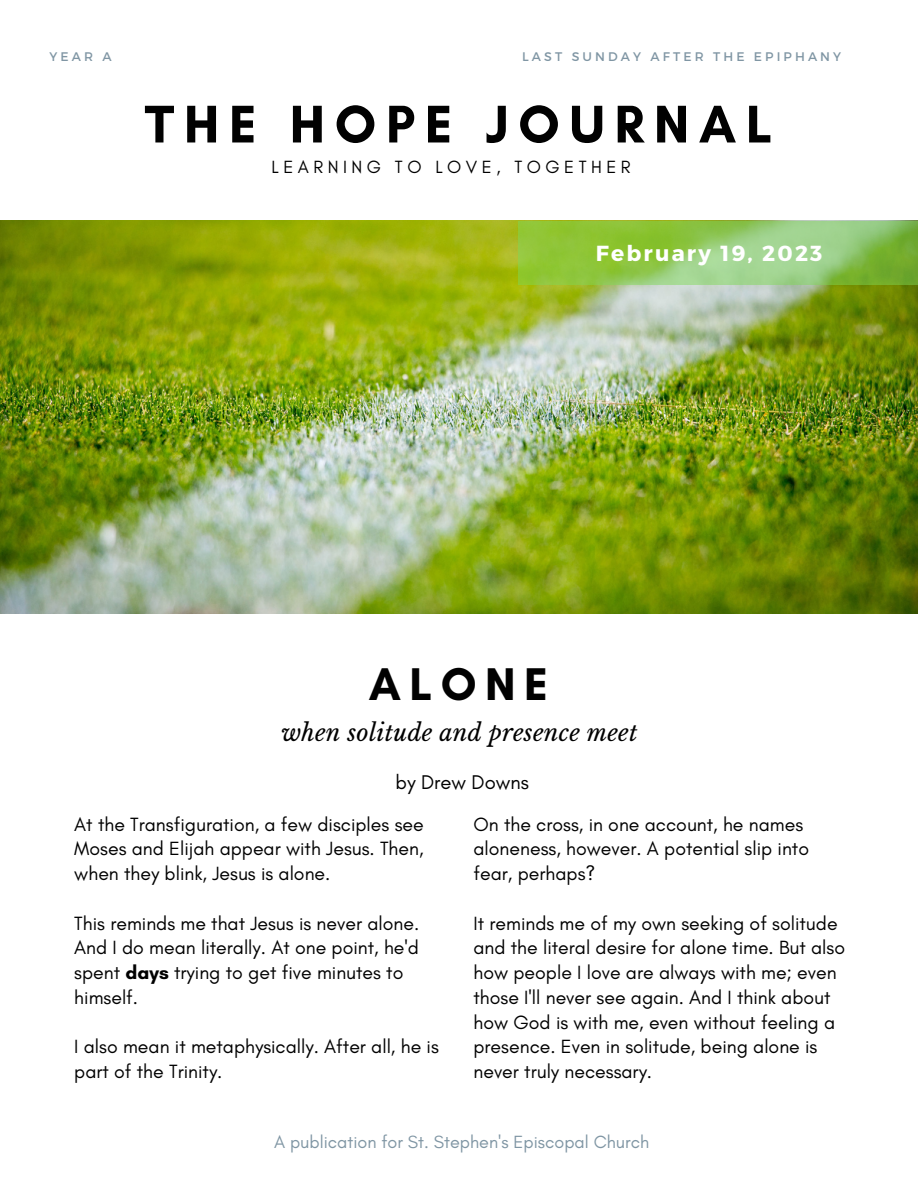
<style>
.page{position:relative;width:918px;height:1188px;background:#fff}
.page>*{position:absolute;margin:0;border:0;box-sizing:border-box;transform-origin:0 0}
.t1{font:700 54px "Glacial Indifference";letter-spacing:.18em;color:#010101}
.t2{font:700 46.65px "Glacial Indifference";letter-spacing:.18em;color:#010101}
.t3{font:italic 23.4px "Libre Baskerville";letter-spacing:.01em;color:#010101}
.t4{font:700 21.75px "Montserrat";letter-spacing:.1em;color:#fff}
.t5{font:20.25px "Glacial Indifference";color:#010101}
.t6{font:19.5px/24.8px "Glacial Indifference";color:#000}
.t7{font:18px "Glacial Indifference";color:#8096a4}
.t8{font:18px "Glacial Indifference";letter-spacing:.25em;color:#000}
.t9{font:12.45px "Montserrat";letter-spacing:.25em;color:#8096a4}
.s1{font-weight:700}
</style>
<div class="page">
<img style="left:0;top:221px;width:918px;height:392px">
<svg style="left:518px;top:221px;width:400px;height:63px;background:#91c75a"></svg>
<p class="t9" style="left:50px;top:49px;width:64px">YEAR A</p>
<p class="t9" style="left:522px;top:49px;width:320px">LAST SUNDAY AFTER THE EPIPHANY</p>
<h1 class="t1" style="left:145px;top:91px;width:629px">THE HOPE JOURNAL</h1>
<p class="t8" style="left:272px;top:156px;width:361px">LEARNING TO LOVE, TOGETHER</p>
<p class="t4" style="left:596px;top:239px;width:228px">February 19, 2023</p>
<h2 class="t2" style="left:369px;top:656px;width:181px">ALONE</h2>
<p class="t3" style="left:281px;top:718px;width:358px">when solitude and presence meet</p>
<p class="t5" style="left:396px;top:769px;width:135px">by Drew Downs</p>
<p class="t6" style="left:74px;top:811px;width:351px;text-align:justify">At the Transfiguration, a few disciples see Moses and Elijah appear with Jesus. Then, when they blink, Jesus is alone.</p>
<p class="t6" style="left:74px;top:910px;width:346px">This reminds me that Jesus is never alone.<br>And I do mean literally. At one point, he'd spent <span class="s1">days</span> trying to get five minutes to himself.</p>
<p class="t6" style="left:74px;top:1034px;width:366px">I also mean it metaphysically. After all, he is part of the Trinity.</p>
<p class="t6" style="left:473px;top:811px;width:337px">On the cross, in one account, he names aloneness, however. A potential slip into fear, perhaps?</p>
<p class="t6" style="left:473px;top:910px;width:373px">It reminds me of my own seeking of solitude and the literal desire for alone time. But also how people I love are always with me; even those I'll never see again. And I think about how God is with me, even without feeling a presence. Even in solitude, being alone is never truly necessary.</p>
<p class="t7" style="left:274px;top:1131px;width:377px">A publication for St. Stephen's Episcopal Church</p>
</div>
